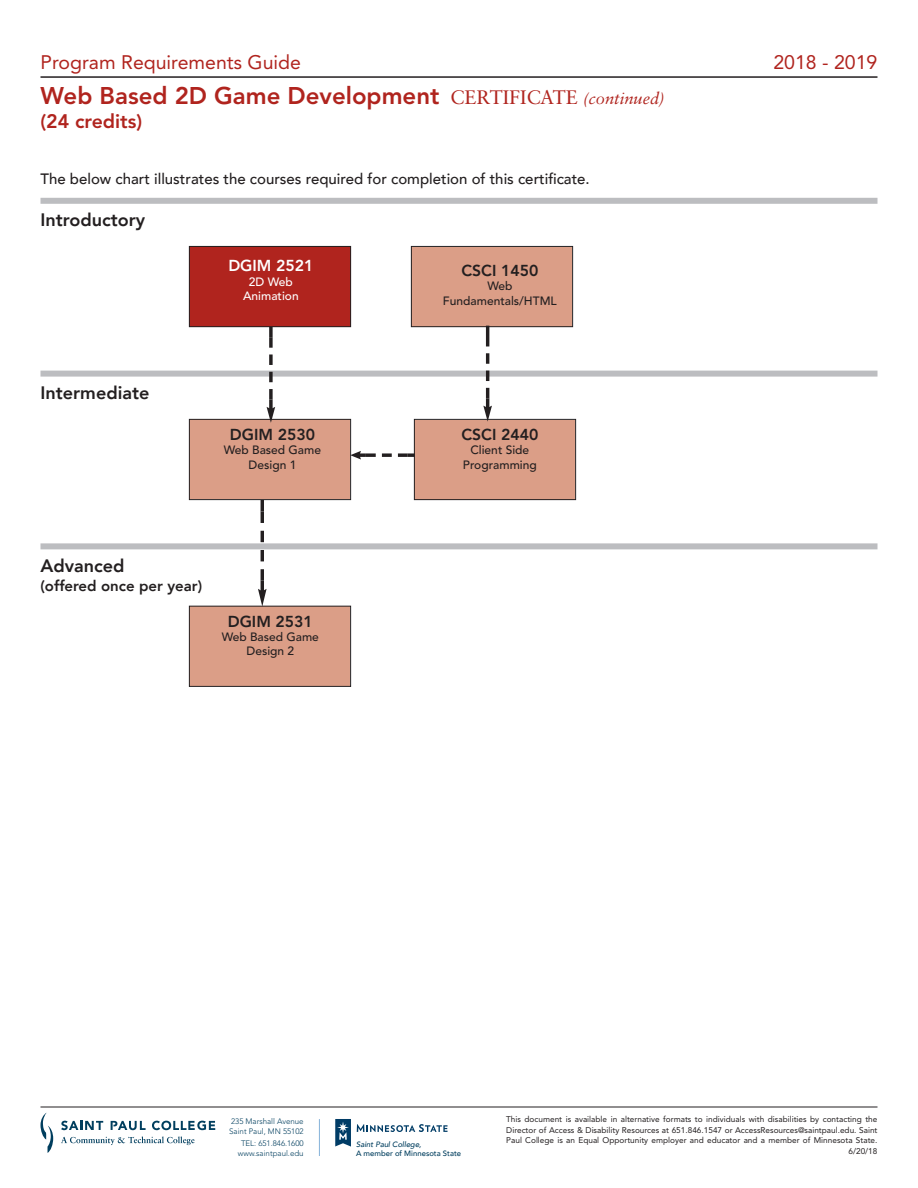
<style>
.page{position:relative;width:918px;height:1188px;background:#fff}
.page>*{position:absolute;margin:0;border:0;box-sizing:border-box;transform-origin:0 0}
.t1{font:800 24px "Avenir LT Std";color:#b0241e}
.t2{font:19.5px "Avenir LT Std";color:#b0241e}
.t3{font:800 19.5px "Avenir LT Std";color:#b0241e}
.t4{font:800 18px "Avenir";color:#231f20}
.subsub_head{font:800 15.75px "Avenir LT Std";color:#231f20}
.subsub_head-2{font:800 15.75px "Avenir LT Std";color:#fff}
.t5{font:500 15px "Avenir";color:#231f20}
.t6{font:800 15px "Avenir";color:#231f20}
.subsub_head-3{font:500 12px/14.4px "Avenir LT Std";color:#231f20;text-align:center}
.subsub_head-4{font:500 12px "Avenir LT Std";color:#fff}
.t7{font:8.25px/10.5px "Avenir LT Std";color:#231f20;text-align:right}
.t8{font:300 7.95px/9.4px "Avenir LT Std";color:#003e5e}
.t9{font:500 7.65px "Avenir";color:#003e5e}
.t10{font:italic 500 7.65px "Avenir";color:#003e5e}
.s1{font-family:"Sabon LT Std";font-weight:400;font-size:19.5px}
.s2{font-family:"Sabon";font-weight:400;font-style:italic;font-size:16.5px}
</style>
<div class="page">
<hr style="left:40px;top:1107px;width:838px;height:1px;background:#231f20">
<hr style="left:319px;top:1119px;width:1px;height:37px;background:#86b2d9">
<svg style="left:40px;top:1113px;width:13px;height:40px"></svg>
<svg style="left:61px;top:1136px;width:134px;height:9px"></svg>
<svg style="left:61px;top:1121px;width:42px;height:9px"></svg>
<svg style="left:152px;top:1121px;width:63px;height:9px"></svg>
<svg style="left:111px;top:1121px;width:35px;height:9px"></svg>
<svg style="left:357px;top:1124px;width:91px;height:8px"></svg>
<svg style="left:335px;top:1119px;width:16px;height:28px"></svg>
<hr style="left:40px;top:76px;width:838px;height:2px;background:#231f20">
<div style="left:40px;top:198px;width:838px;height:6px;background:#bcbdc0"></div>
<div style="left:40px;top:371px;width:838px;height:6px;background:#bcbdc0"></div>
<div style="left:40px;top:543px;width:838px;height:6px;background:#bcbdc0"></div>
<div style="left:189px;top:246px;width:162px;height:81px;background:#b0241e"></div>
<div style="left:189px;top:246px;width:162px;height:81px;border:1px solid #231f20"></div>
<div style="left:190px;top:607px;width:160px;height:79px;background:#db9e87"></div>
<div style="left:189px;top:606px;width:162px;height:81px;border:1px solid #231f20"></div>
<div style="left:415px;top:420px;width:160px;height:79px;background:#db9e87"></div>
<div style="left:414px;top:419px;width:162px;height:81px;border:1px solid #231f20"></div>
<div style="left:190px;top:420px;width:160px;height:79px;background:#db9e87"></div>
<div style="left:189px;top:419px;width:162px;height:81px;border:1px solid #231f20"></div>
<div style="left:412px;top:247px;width:160px;height:79px;background:#db9e87"></div>
<div style="left:411px;top:246px;width:162px;height:81px;border:1px solid #231f20"></div>
<svg style="left:269px;top:337px;width:4px;height:63px"></svg>
<svg style="left:267px;top:407px;width:8px;height:16px"></svg>
<svg style="left:269px;top:327px;width:4px;height:10px"></svg>
<svg style="left:269px;top:400px;width:4px;height:10px"></svg>
<svg style="left:483px;top:326px;width:9px;height:96px"></svg>
<svg style="left:258px;top:500px;width:9px;height:107px"></svg>
<svg style="left:350px;top:451px;width:65px;height:9px"></svg>
<p class="t2" style="left:40px;top:51px;width:262px">Program Requirements Guide</p>
<p class="t2" style="left:773px;top:51px;width:106px">2018 - 2019</p>
<p class="t1" style="left:40px;top:82px;width:626px">Web Based 2D Game Development <span class="s1">CERTIFICATE</span> <span class="s2">(continued)</span></p>
<p class="t3" style="left:40px;top:109px;width:103px">(24 credits)</p>
<h3 class="t5" style="left:41px;top:166px;width:551px">The below chart illustrates the courses required for completion of this certificate.</h3>
<h3 class="t4" style="left:40px;top:206px;width:106px">Introductory</h3>
<h3 class="t4" style="left:40px;top:379px;width:110px">Intermediate</h3>
<p class="subsub_head-2" style="left:228px;top:257px;width:87px">DGIM 2521</p>
<p class="subsub_head-4" style="left:249px;top:275px;width:45px">2D Web</p>
<p class="subsub_head-4" style="left:243px;top:289px;width:57px">Animation</p>
<p class="subsub_head" style="left:230px;top:425px;width:87px">DGIM 2530</p>
<p class="subsub_head-3" style="left:224px;top:443px;width:99px">Web Based Game<br>Design 1</p>
<h3 class="t4" style="left:40px;top:552px;width:86px">Advanced</h3>
<h3 class="t6" style="left:40px;top:575px;width:163px">(offered once per year)</h3>
<p class="subsub_head" style="left:228px;top:612px;width:87px">DGIM 2531</p>
<p class="subsub_head-3" style="left:222px;top:630px;width:99px">Web Based Game<br>Design 2</p>
<p class="subsub_head" style="left:461px;top:261px;width:78px">CSCI 1450</p>
<p class="subsub_head-3" style="left:443px;top:279px;width:115px">Web<br>Fundamentals/HTML</p>
<p class="subsub_head" style="left:461px;top:425px;width:78px">CSCI 2440</p>
<p class="subsub_head-3" style="left:470px;top:443px;width:60px">Client Side</p>
<p class="subsub_head-3" style="left:463px;top:458px;width:75px">Programming</p>
<p class="t8" style="left:229px;top:1117px;width:76px">235 Marshall Avenue<br>Saint Paul, MN 55102</p>
<p class="t8" style="left:238px;top:1139px;width:67px;text-align:center">TEL: 651.846.1600 www.saintpaul.edu</p>
<p class="t10" style="left:356px;top:1139px;width:67px">Saint Paul College,</p>
<p class="t9" style="left:356px;top:1147px;width:107px">A member of Minnesota State</p>
<p class="t7" style="left:506px;top:1114px;width:373px">This document is available in alternative formats to individuals with disabilities by contacting the Director of Access &amp; Disability Resources at 651.846.1547 or AccessResources@saintpaul.edu. Saint Paul College is an Equal Opportunity employer and educator and a member of Minnesota State.<br>6/20/18</p>
</div>
